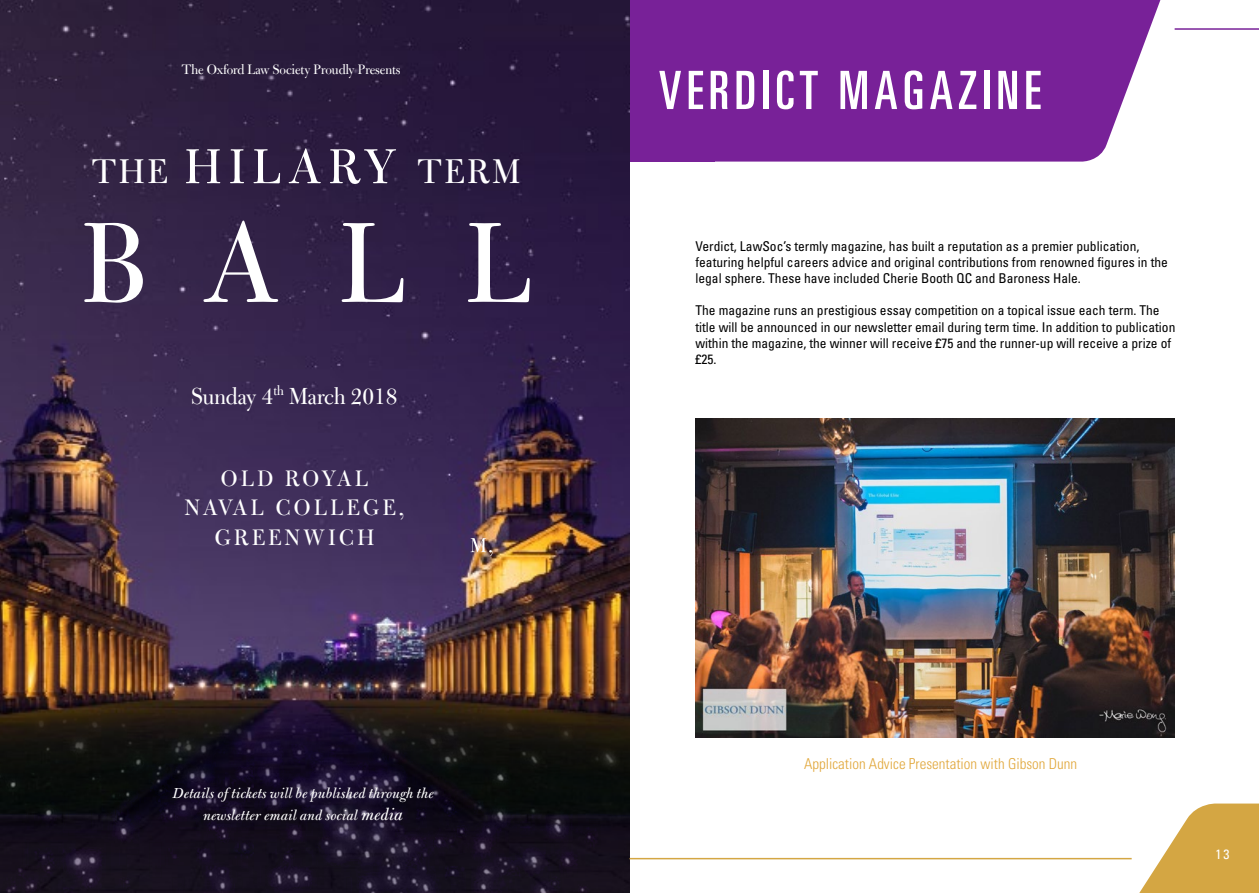
<style>
.page{position:relative;width:1259px;height:893px;background:#fff}
.page>*{position:absolute;margin:0;border:0;box-sizing:border-box;transform-origin:0 0}
.t1{font:126.6px "Bulmer MT Std Display";color:#fff}
.t2{font:ultra-condensed 52.95px "Univers LT Std";letter-spacing:.1em;color:#fff}
.t3{font:38.1px "Bulmer MT Std Display";letter-spacing:.08em;color:#fff}
.t4{font:25.95px "Bulmer MT Std Display";color:#fff}
.t5{font:24.9px/29.8px "Bulmer MT Std Display";letter-spacing:.14em;color:#fff;text-align:center}
.t6{font:italic 15.6px/22px "Bulmer MT Std";color:#fff;text-align:center}
.t7{font:15.3px "Bulmer MT Std Display";color:#fff}
.t8{font:300 condensed 15px "Univers LT Std";color:#e1a73a}
.t9{font:condensed 13.5px/16.2px "Univers LT Std";color:#000001}
.t10{font:condensed 13.5px "Univers LT Std";color:#fff}
.s1{font-size:54.45px}
.s2{font-size:18.3px}
</style>
<div class="page">
<svg style="left:928px;top:803px;width:331px;height:90px"></svg>
<hr style="left:1174px;top:28px;width:85px;height:2px;background:#782198">
<div style="left:629px;top:0;width:85px;height:162px;background:#782198"></div>
<svg style="left:714px;top:0;width:542px;height:162px;fill:#782198"></svg>
<img style="left:695px;top:418px;width:479px;height:320px">
<img style="left:0;top:0;width:629px;height:627px">
<img style="left:0;top:627px;width:629px;height:266px">
<svg style="left:470px;top:538px;width:22px;height:18px"></svg>
<hr style="left:629px;top:858px;width:502px;height:1px;background:#d4a643">
<p class="t7" style="left:182px;top:61px;width:220px">The Oxford Law Society Proudly Presents</p>
<h3 class="t3" style="left:92px;top:152px;width:430px">THE <span class="s1">H</span><span class="s1">ILARY</span> TERM</h3>
<h1 class="t1" style="left:81px;top:199px;width:451px">BALL</h1>
<h3 class="t4" style="left:191px;top:383px;width:208px">Sunday 4<sup>th</sup> March 2018</h3>
<h3 class="t5" style="left:185px;top:464px;width:221px">OLD ROYAL<br>NAVAL COLLEGE,<br>GREENWICH</h3>
<p class="t6" style="left:173px;top:782px;width:262px">Details of tickets will be published through the newsletter email and social <span class="s2">media</span></p>
<h2 class="t2" style="left:659px;top:60px;width:383px">VERDICT MAGAZINE</h2>
<p class="t9" style="left:695px;top:237px;width:474px">Verdict, LawSoc’s termly magazine, has built a reputation as a premier publication, featuring helpful careers advice and original contributions from renowned figures in the legal sphere. These have included Cherie Booth QC and Baroness Hale.</p>
<p class="t9" style="left:695px;top:302px;width:481px">The magazine runs an prestigious essay competition on a topical issue each term. The title will be announced in our newsletter email during term time. In addition to publication within the magazine, the winner will receive £75 and the runner-up will receive a prize of £25.</p>
<p class="t8" style="left:804px;top:755px;width:275px">Application Advice Presentation with Gibson Dunn</p>
<p class="t10" style="left:1215px;top:846px;width:15px">13</p>
</div>
